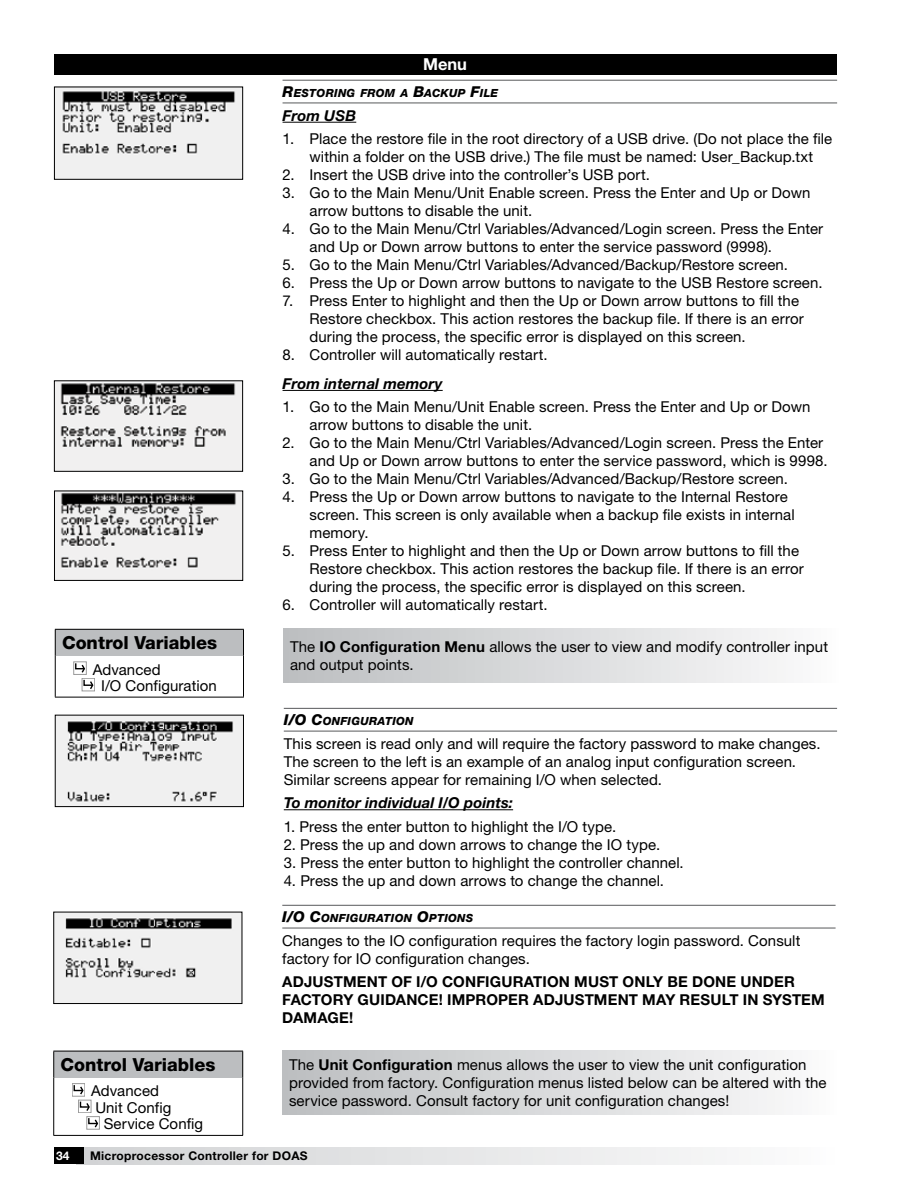
<style>
.page{position:relative;width:918px;height:1188px;background:#fff}
.page>*{position:absolute;margin:0;border:0;box-sizing:border-box;transform-origin:0 0}
.t1{font:800 18px "Helvetica Neue LT Std";color:#000}
.t2{font:700 16.5px "Helvetica Neue LT Std";color:#fff}
.t3{font:15px/18px "Helvetica Neue LT Std";letter-spacing:.005em;color:#000}
.t4{font:700 15px/18px "Helvetica Neue LT Std";letter-spacing:.01em;color:#000}
.t5{font:italic 700 15px "Helvetica Neue LT Std";letter-spacing:.005em;color:#000}
.t6{font:700 12px "Helvetica Neue LT Std";letter-spacing:.025em;color:#000}
.t7{font:700 12px "Helvetica Neue LT Std";color:#fff}
.t8{font:italic 800 11.25px "Helvetica Neue LT Std";letter-spacing:.025em;color:#000}
.s1{font-size:15px}
.s2{font-weight:700}
</style>
<div class="page">
<div style="left:77px;top:1148px;width:760px;height:16px;background:linear-gradient(to right,#d1d2d4,#fcfcfc)"></div>
<div style="left:54px;top:1148px;width:30px;height:16px;background:#000"></div>
<img style="left:57px;top:717px;width:185px;height:88px">
<div style="left:55px;top:715px;width:189px;height:92px;border:1px solid #000"></div>
<hr style="left:284px;top:708px;width:553px;height:1px;background:#58595b">
<hr style="left:284px;top:731px;width:553px;height:1px;background:#58595b">
<hr style="left:284px;top:809px;width:229px;height:1px;background:#000">
<img style="left:55px;top:914px;width:185px;height:88px">
<div style="left:53px;top:912px;width:189px;height:92px;border:1px solid #000"></div>
<hr style="left:282px;top:905px;width:554px;height:1px;background:#58595b">
<hr style="left:282px;top:928px;width:554px;height:1px;background:#58595b">
<div style="left:55px;top:629px;width:189px;height:27px;background:#bcbec0"></div>
<hr style="left:55px;top:629px;width:189px;height:1px;background:#000">
<svg style="left:55px;top:630px;width:1px;height:26px"></svg>
<svg style="left:243px;top:630px;width:1px;height:26px"></svg>
<hr style="left:55px;top:656px;width:1px;height:41px;background:#000">
<hr style="left:243px;top:656px;width:1px;height:41px;background:#000">
<hr style="left:55px;top:697px;width:189px;height:1px;background:#000">
<svg style="left:74px;top:662px;width:20px;height:29px"></svg>
<div style="left:283px;top:629px;width:555px;height:54px;background:linear-gradient(to right,#bcbec0,#fbfbfc)"></div>
<div style="left:54px;top:1051px;width:189px;height:26px;background:#bcbec0"></div>
<hr style="left:53px;top:1051px;width:190px;height:1px;background:#000">
<svg style="left:53px;top:1051px;width:1px;height:26px"></svg>
<svg style="left:242px;top:1051px;width:1px;height:26px"></svg>
<hr style="left:53px;top:1077px;width:1px;height:58px;background:#000">
<hr style="left:242px;top:1077px;width:1px;height:58px;background:#000">
<hr style="left:53px;top:1135px;width:190px;height:1px;background:#000">
<svg style="left:73px;top:1084px;width:26px;height:45px"></svg>
<div style="left:282px;top:1051px;width:554px;height:64px;background:linear-gradient(to right,#bcbec0,#fbfbfc)"></div>
<div style="left:54px;top:54px;width:783px;height:20px;background:#000"></div>
<hr style="left:283px;top:80px;width:554px;height:1px;background:#58595b">
<hr style="left:283px;top:103px;width:554px;height:1px;background:#58595b">
<hr style="left:283px;top:122px;width:73px;height:1px;background:#000">
<hr style="left:283px;top:390px;width:160px;height:1px;background:#000">
<img style="left:56px;top:89px;width:185px;height:89px">
<div style="left:54px;top:87px;width:189px;height:93px;border:1px solid #000"></div>
<img style="left:56px;top:382px;width:185px;height:88px">
<div style="left:54px;top:380px;width:189px;height:92px;border:1px solid #000"></div>
<img style="left:56px;top:493px;width:185px;height:86px">
<div style="left:54px;top:491px;width:189px;height:90px;border:1px solid #000"></div>
<p class="t1" style="left:62px;top:632px;width:157px">Control Variables</p>
<p class="t3" style="left:101px;top:661px;width:117px;line-height:16.5px;text-indent:-8px">Advanced<br>I/O Configuration</p>
<p class="t1" style="left:60px;top:1054px;width:157px">Control Variables</p>
<p class="t3" style="left:91px;top:1082px;width:69px">Advanced</p>
<p class="t3" style="left:95px;top:1098px;width:78px">Unit Config</p>
<p class="t3" style="left:104px;top:1115px;width:101px">Service Config</p>
<p class="t2" style="left:423px;top:54px;width:46px">Menu</p>
<p class="t8" style="left:283px;top:87px;width:217px"><span class="s1">R</span>ESTORING FROM A <span class="s1">B</span>ACKUP <span class="s1">F</span>ILE</p>
<p class="t5" style="left:283px;top:106px;width:75px">From USB</p>
<p class="t3" style="left:283px;top:130px;width:551px;text-align:center">1. Place the restore file in the root directory of a USB drive. (Do not place the file within a folder on the USB drive.) The file must be named: User_Backup.txt</p>
<p class="t3" style="left:283px;top:166px;width:369px">2. Insert the USB drive into the controller’s USB port.</p>
<p class="t3" style="left:310px;top:184px;width:502px;text-indent:-27px">3. Go to the Main Menu/Unit Enable screen. Press the Enter and Up or Down arrow buttons to disable the unit.</p>
<p class="t3" style="left:310px;top:220px;width:515px;text-indent:-27px">4. Go to the Main Menu/Ctrl Variables/Advanced/Login screen. Press the Enter and Up or Down arrow buttons to enter the service password (9998).</p>
<p class="t3" style="left:283px;top:256px;width:507px">5. Go to the Main Menu/Ctrl Variables/Advanced/Backup/Restore screen.</p>
<p class="t3" style="left:283px;top:274px;width:542px">6. Press the Up or Down arrow buttons to navigate to the USB Restore screen.</p>
<p class="t3" style="left:310px;top:292px;width:496px;text-indent:-27px">7. Press Enter to highlight and then the Up or Down arrow buttons to fill the<br>Restore checkbox. This action restores the backup file. If there is an error during the process, the specific error is displayed on this screen.</p>
<p class="t3" style="left:283px;top:346px;width:267px">8. Controller will automatically restart.</p>
<p class="t5" style="left:283px;top:374px;width:162px">From internal memory</p>
<p class="t3" style="left:310px;top:398px;width:502px;text-indent:-27px">1. Go to the Main Menu/Unit Enable screen. Press the Enter and Up or Down arrow buttons to disable the unit.</p>
<p class="t3" style="left:283px;top:434px;width:547px;text-align:right">2. Go to the Main Menu/Ctrl Variables/Advanced/Login screen. Press the Enter and Up or Down arrow buttons to enter the service password, which is 9998.</p>
<p class="t3" style="left:283px;top:470px;width:507px">3. Go to the Main Menu/Ctrl Variables/Advanced/Backup/Restore screen.</p>
<p class="t3" style="left:310px;top:488px;width:487px;text-indent:-27px">4. Press the Up or Down arrow buttons to navigate to the Internal Restore screen. This screen is only available when a backup file exists in internal memory.</p>
<p class="t3" style="left:310px;top:542px;width:496px;text-indent:-27px">5. Press Enter to highlight and then the Up or Down arrow buttons to fill the<br>Restore checkbox. This action restores the backup file. If there is an error during the process, the specific error is displayed on this screen.</p>
<p class="t3" style="left:283px;top:596px;width:267px">6. Controller will automatically restart.</p>
<p class="t3" style="left:290px;top:638px;width:540px">The <span class="s2">IO Configuration Menu</span> allows the user to view and modify controller input and output points.</p>
<p class="t8" style="left:284px;top:715px;width:131px"><span class="s1">I/O C</span>ONFIGURATION</p>
<p class="t3" style="left:284px;top:734px;width:538px">This screen is read only and will require the factory password to make changes.<br>The screen to the left is an example of an analog input configuration screen.<br>Similar screens appear for remaining I/O when selected.</p>
<p class="t5" style="left:284px;top:794px;width:231px">To monitor individual I/O points:</p>
<p class="t3" style="left:284px;top:817px;width:334px">1. Press the enter button to highlight the I/O type.</p>
<p class="t3" style="left:284px;top:835px;width:378px">2. Press the up and down arrows to change the IO type.</p>
<p class="t3" style="left:284px;top:853px;width:402px">3. Press the enter button to highlight the controller channel.</p>
<p class="t3" style="left:284px;top:871px;width:382px">4. Press the up and down arrows to change the channel.</p>
<p class="t8" style="left:282px;top:912px;width:193px"><span class="s1">I/O C</span>ONFIGURATION <span class="s1">O</span>PTIONS</p>
<p class="t3" style="left:282px;top:931px;width:520px">Changes to the IO configuration requires the factory login password. Consult factory for IO configuration changes.</p>
<p class="t4" style="left:282px;top:973px;width:544px">ADJUSTMENT OF I/O CONFIGURATION MUST ONLY BE DONE UNDER<br>FACTORY GUIDANCE! IMPROPER ADJUSTMENT MAY RESULT IN SYSTEM<br>DAMAGE!</p>
<p class="t3" style="left:289px;top:1056px;width:539px">The <span class="s2">Unit Configuration</span> menus allows the user to view the unit configuration provided from factory. Configuration menus listed below can be altered with the service password. Consult factory for unit configuration changes!</p>
<p class="t7" style="left:56px;top:1148px;width:15px">34</p>
<p class="t6" style="left:90px;top:1148px;width:219px">Microprocessor Controller for DOAS</p>
</div>
